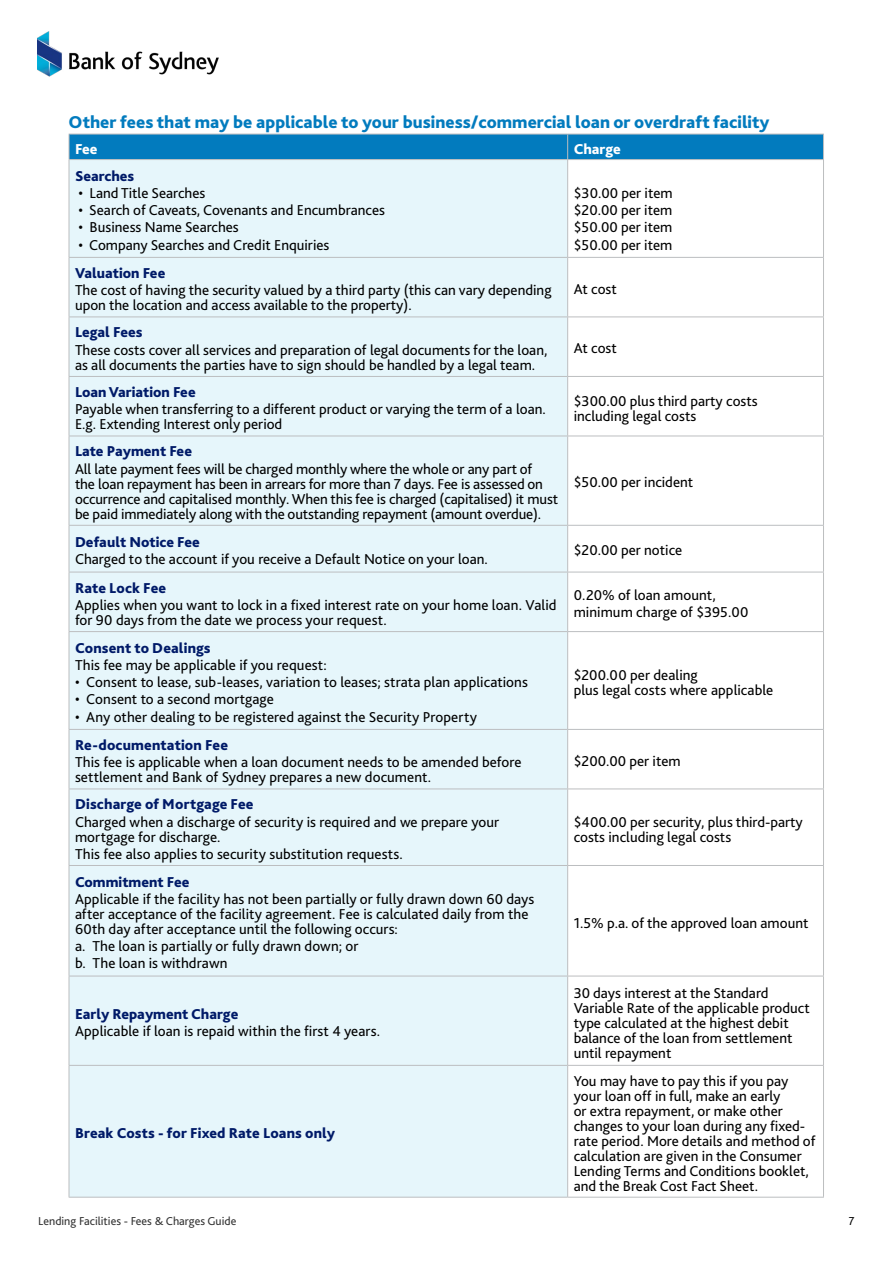
<style>
.page{position:relative;width:893px;height:1263px;background:#fff}
.page>*{position:absolute;margin:0;border:0;box-sizing:border-box;transform-origin:0 0}
.t1{font:800 18px "Bliss 2";color:#027bbe}
.t2{font:15px/15px "Bliss 2";color:#000}
.t3{font:800 15px "Bliss 2";color:#001a68}
.t4{font:800 15px "Bliss 2";color:#fff}
.t5{font:12px "Bliss 2";color:#333}
.t6{font:12px "Bliss 2";color:#000}
</style>
<div class="page">
<img style="left:37px;top:32px;width:182px;height:45px">
<div style="left:70px;top:160px;width:497px;height:1037px;background:#e6f6fb"></div>
<div style="left:69px;top:134px;width:755px;height:25px;background:#027bbe"></div>
<hr style="left:69px;top:159px;width:499px;height:1px;background:#bcbec0">
<hr style="left:69px;top:160px;width:1px;height:97px;background:#bcbec0">
<hr style="left:568px;top:159px;width:256px;height:1px;background:#bcbec0">
<hr style="left:567px;top:160px;width:1px;height:97px;background:#bcbec0">
<hr style="left:823px;top:160px;width:1px;height:97px;background:#bcbec0">
<hr style="left:69px;top:257px;width:499px;height:1px;background:#bcbec0">
<hr style="left:69px;top:258px;width:1px;height:58px;background:#bcbec0">
<hr style="left:568px;top:257px;width:256px;height:1px;background:#bcbec0">
<hr style="left:567px;top:258px;width:1px;height:58px;background:#bcbec0">
<hr style="left:823px;top:258px;width:1px;height:58px;background:#bcbec0">
<hr style="left:69px;top:316px;width:499px;height:1px;background:#bcbec0">
<hr style="left:69px;top:317px;width:1px;height:59px;background:#bcbec0">
<hr style="left:568px;top:316px;width:256px;height:1px;background:#bcbec0">
<hr style="left:567px;top:317px;width:1px;height:59px;background:#bcbec0">
<hr style="left:823px;top:317px;width:1px;height:59px;background:#bcbec0">
<hr style="left:69px;top:376px;width:499px;height:1px;background:#bcbec0">
<hr style="left:69px;top:377px;width:1px;height:59px;background:#bcbec0">
<hr style="left:568px;top:376px;width:256px;height:1px;background:#bcbec0">
<hr style="left:567px;top:377px;width:1px;height:59px;background:#bcbec0">
<hr style="left:823px;top:377px;width:1px;height:59px;background:#bcbec0">
<hr style="left:69px;top:436px;width:499px;height:1px;background:#bcbec0">
<hr style="left:69px;top:436px;width:1px;height:89px;background:#bcbec0">
<hr style="left:568px;top:436px;width:256px;height:1px;background:#bcbec0">
<hr style="left:567px;top:436px;width:1px;height:89px;background:#bcbec0">
<hr style="left:823px;top:436px;width:1px;height:89px;background:#bcbec0">
<hr style="left:69px;top:525px;width:499px;height:1px;background:#bcbec0">
<hr style="left:69px;top:526px;width:1px;height:46px;background:#bcbec0">
<hr style="left:568px;top:525px;width:256px;height:1px;background:#bcbec0">
<hr style="left:567px;top:526px;width:1px;height:46px;background:#bcbec0">
<hr style="left:823px;top:526px;width:1px;height:46px;background:#bcbec0">
<hr style="left:69px;top:572px;width:499px;height:1px;background:#bcbec0">
<hr style="left:69px;top:572px;width:1px;height:59px;background:#bcbec0">
<hr style="left:568px;top:572px;width:256px;height:1px;background:#bcbec0">
<hr style="left:567px;top:572px;width:1px;height:59px;background:#bcbec0">
<hr style="left:823px;top:572px;width:1px;height:59px;background:#bcbec0">
<hr style="left:69px;top:631px;width:499px;height:1px;background:#bcbec0">
<hr style="left:69px;top:632px;width:1px;height:97px;background:#bcbec0">
<hr style="left:568px;top:631px;width:256px;height:1px;background:#bcbec0">
<hr style="left:567px;top:632px;width:1px;height:97px;background:#bcbec0">
<hr style="left:823px;top:632px;width:1px;height:97px;background:#bcbec0">
<hr style="left:69px;top:729px;width:499px;height:1px;background:#bcbec0">
<hr style="left:69px;top:730px;width:1px;height:58px;background:#bcbec0">
<hr style="left:568px;top:729px;width:256px;height:1px;background:#bcbec0">
<hr style="left:567px;top:730px;width:1px;height:58px;background:#bcbec0">
<hr style="left:823px;top:730px;width:1px;height:58px;background:#bcbec0">
<hr style="left:69px;top:788px;width:499px;height:1px;background:#bcbec0">
<hr style="left:69px;top:789px;width:1px;height:76px;background:#bcbec0">
<hr style="left:568px;top:788px;width:256px;height:1px;background:#bcbec0">
<hr style="left:567px;top:789px;width:1px;height:76px;background:#bcbec0">
<hr style="left:823px;top:789px;width:1px;height:76px;background:#bcbec0">
<hr style="left:69px;top:865px;width:499px;height:1px;background:#bcbec0">
<hr style="left:69px;top:866px;width:1px;height:110px;background:#bcbec0">
<hr style="left:568px;top:865px;width:256px;height:1px;background:#bcbec0">
<hr style="left:567px;top:866px;width:1px;height:110px;background:#bcbec0">
<hr style="left:823px;top:866px;width:1px;height:110px;background:#bcbec0">
<hr style="left:69px;top:976px;width:499px;height:1px;background:#bcbec0">
<hr style="left:69px;top:976px;width:1px;height:89px;background:#bcbec0">
<hr style="left:568px;top:976px;width:256px;height:1px;background:#bcbec0">
<hr style="left:567px;top:976px;width:1px;height:89px;background:#bcbec0">
<hr style="left:823px;top:976px;width:1px;height:89px;background:#bcbec0">
<hr style="left:69px;top:1065px;width:499px;height:1px;background:#bcbec0">
<hr style="left:69px;top:1066px;width:1px;height:131px;background:#bcbec0">
<hr style="left:568px;top:1065px;width:256px;height:1px;background:#bcbec0">
<hr style="left:567px;top:1066px;width:1px;height:131px;background:#bcbec0">
<hr style="left:823px;top:1066px;width:1px;height:131px;background:#bcbec0">
<hr style="left:69px;top:1197px;width:499px;height:1px;background:#bcbec0">
<hr style="left:568px;top:1197px;width:256px;height:1px;background:#bcbec0">
<p class="t1" style="left:69px;top:111px;width:702px">Other fees that may be applicable to your business/commercial loan or overdraft facility</p>
<p class="t4" style="left:75px;top:139px;width:24px">Fee</p>
<p class="t4" style="left:574px;top:139px;width:49px">Charge</p>
<p class="t3" style="left:75px;top:167px;width:61px">Searches</p>
<p class="t2" style="left:78px;top:185px;width:128px">• Land Title Searches</p>
<p class="t2" style="left:78px;top:202px;width:308px">• Search of Caveats, Covenants and Encumbrances</p>
<p class="t2" style="left:78px;top:219px;width:162px">• Business Name Searches</p>
<p class="t2" style="left:78px;top:237px;width:253px">• Company Searches and Credit Enquiries</p>
<p class="t2" style="left:574px;top:184px;width:100px;line-height:17.1px;text-align:justify">$30.00 per item $20.00 per item $50.00 per item $50.00 per item</p>
<p class="t3" style="left:75px;top:264px;width:92px">Valuation Fee</p>
<p class="t2" style="left:75px;top:282px;width:478px">The cost of having the security valued by a third party (this can vary depending upon the location and access available to the property).</p>
<p class="t2" style="left:574px;top:281px;width:45px">At cost</p>
<p class="t3" style="left:75px;top:323px;width:69px">Legal Fees</p>
<p class="t2" style="left:75px;top:342px;width:474px">These costs cover all services and preparation of legal documents for the loan, as all documents the parties have to sign should be handled by a legal team.</p>
<p class="t2" style="left:574px;top:341px;width:45px">At cost</p>
<p class="t3" style="left:75px;top:383px;width:122px">Loan Variation Fee</p>
<p class="t2" style="left:75px;top:401px;width:472px">Payable when transferring to a different product or varying the term of a loan.<br>E.g. Extending Interest only period</p>
<p class="t2" style="left:574px;top:393px;width:186px">$300.00 plus third party costs including legal costs</p>
<p class="t3" style="left:75px;top:442px;width:119px">Late Payment Fee</p>
<p class="t2" style="left:75px;top:461px;width:485px">All late payment fees will be charged monthly where the whole or any part of<br>the loan repayment has been in arrears for more than 7 days. Fee is assessed on occurrence and capitalised monthly. When this fee is charged (capitalised) it must be paid immediately along with the outstanding repayment (amount overdue).</p>
<p class="t2" style="left:574px;top:475px;width:121px">$50.00 per incident</p>
<p class="t3" style="left:75px;top:533px;width:126px">Default Notice Fee</p>
<p class="t2" style="left:75px;top:551px;width:414px">Charged to the account if you receive a Default Notice on your loan.</p>
<p class="t2" style="left:574px;top:543px;width:110px">$20.00 per notice</p>
<p class="t3" style="left:75px;top:578px;width:93px">Rate Lock Fee</p>
<p class="t2" style="left:75px;top:597px;width:483px">Applies when you want to lock in a fixed interest rate on your home loan. Valid for 90 days from the date we process your request.</p>
<p class="t2" style="left:574px;top:586px;width:176px;line-height:17.1px">0.20% of loan amount, minimum charge of $395.00</p>
<p class="t3" style="left:75px;top:639px;width:137px">Consent to Dealings</p>
<p class="t2" style="left:75px;top:657px;width:253px">This fee may be applicable if you request:</p>
<p class="t2" style="left:75px;top:674px;width:454px">• Consent to lease, sub-leases, variation to leases; strata plan applications</p>
<p class="t2" style="left:75px;top:692px;width:200px">• Consent to a second mortgage</p>
<p class="t2" style="left:75px;top:709px;width:404px">• Any other dealing to be registered against the Security Property</p>
<p class="t2" style="left:574px;top:667px;width:201px">$200.00 per dealing<br>plus legal costs where applicable</p>
<p class="t3" style="left:75px;top:736px;width:155px">Re-documentation Fee</p>
<p class="t2" style="left:75px;top:754px;width:448px">This fee is applicable when a loan document needs to be amended before settlement and Bank of Sydney prepares a new document.</p>
<p class="t2" style="left:574px;top:753px;width:109px">$200.00 per item</p>
<p class="t3" style="left:75px;top:795px;width:180px">Discharge of Mortgage Fee</p>
<p class="t2" style="left:75px;top:814px;width:426px">Charged when a discharge of security is required and we prepare your mortgage for discharge.</p>
<p class="t2" style="left:75px;top:846px;width:329px">This fee also applies to security substitution requests.</p>
<p class="t2" style="left:574px;top:814px;width:231px">$400.00 per security, plus third-party costs including legal costs</p>
<p class="t3" style="left:75px;top:873px;width:116px">Commitment Fee</p>
<p class="t2" style="left:75px;top:891px;width:461px">Applicable if the facility has not been partially or fully drawn down 60 days after acceptance of the facility agreement. Fee is calculated daily from the<br>60th day after acceptance until the following occurs:</p>
<p class="t2" style="left:75px;top:937px;width:285px;line-height:17.1px">a. The loan is partially or fully drawn down; or b. The loan is withdrawn</p>
<p class="t3" style="left:75px;top:1005px;width:165px">Early Repayment Charge</p>
<p class="t2" style="left:75px;top:1023px;width:307px">Applicable if loan is repaid within the first 4 years.</p>
<p class="t3" style="left:75px;top:1124px;width:261px">Break Costs - for Fixed Rate Loans only</p>
<p class="t2" style="left:574px;top:915px;width:236px">1.5% p.a. of the approved loan amount</p>
<p class="t2" style="left:574px;top:985px;width:238px">30 days interest at the Standard<br>Variable Rate of the applicable product type calculated at the highest debit balance of the loan from settlement until repayment</p>
<p class="t2" style="left:574px;top:1073px;width:243px">You may have to pay this if you pay your loan off in full, make an early<br>or extra repayment, or make other changes to your loan during any fixed&shy;rate period. More details and method of calculation are given in the Consumer Lending Terms and Conditions booklet, and the Break Cost Fact Sheet.</p>
<p class="t5" style="left:38px;top:1213px;width:200px">Lending Facilities - Fees &amp; Charges Guide</p>
<p class="t6" style="left:849px;top:1214px;width:7px">7</p>
</div>
